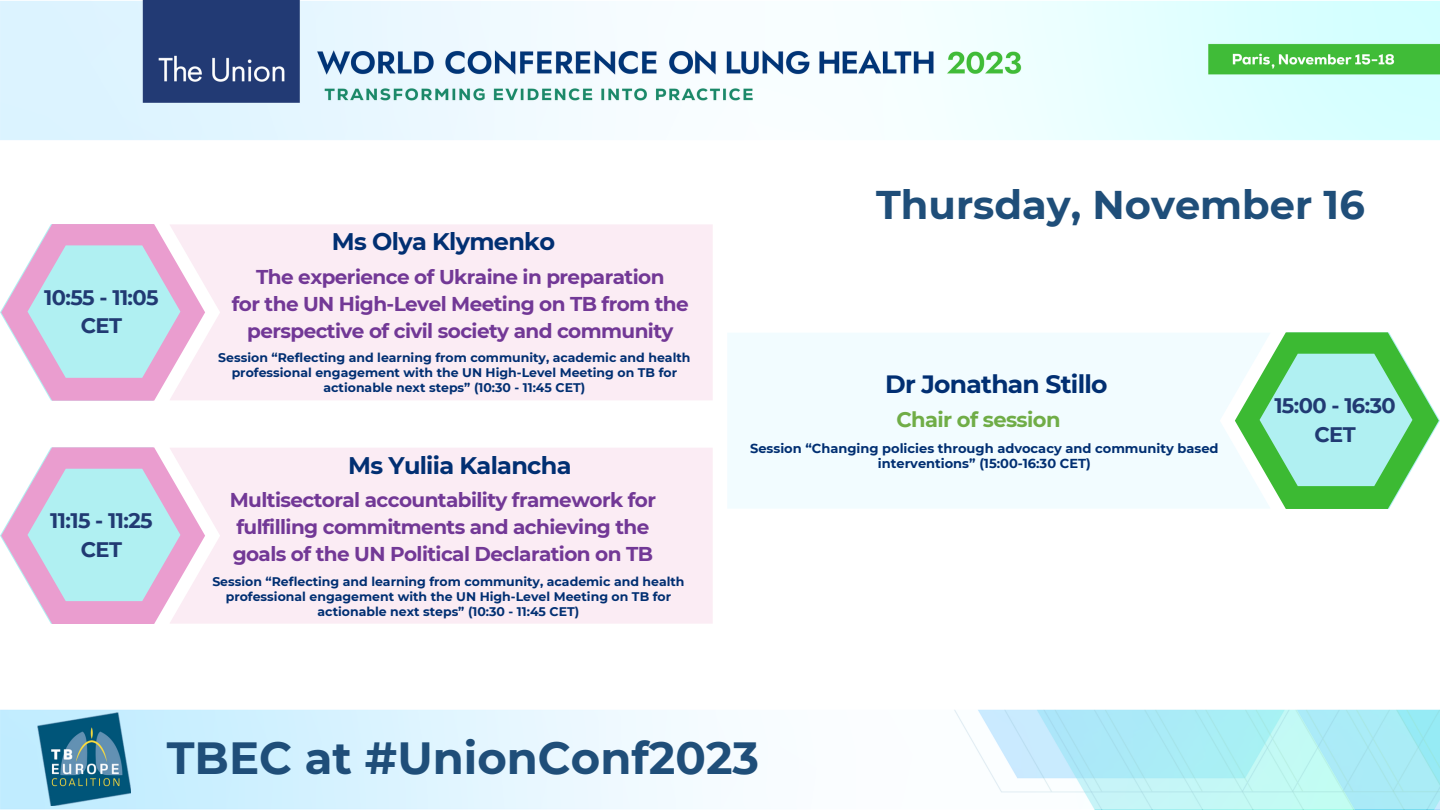
<style>
.page{position:relative;width:1440px;height:810px;background:#fff}
.page>*{position:absolute;margin:0;border:0;box-sizing:border-box;transform-origin:0 0}
.t1{font:700 45px "Montserrat";color:#1f4e79}
.t2{font:700 40px "Montserrat";color:#1f4e79}
.t3{font:700 25px "Montserrat";letter-spacing:-.03em;color:#012f72}
.t4{font:700 24px "Montserrat";letter-spacing:-.03em;color:#012f72}
.t5{font:700 21px "Montserrat";letter-spacing:-.03em;color:#213a73}
.t6{font:700 21px "Montserrat";letter-spacing:-.03em;color:#70ad47}
.t7{font:700 20px/27px "Montserrat";letter-spacing:-.03em;color:#723896}
.t8{font:700 13px/15px "Montserrat";color:#012f72;text-align:center}
.t9{font:700 12.5px/15px "Montserrat";color:#012f72;text-align:center}
</style>
<div class="page">
<img style="left:0;top:0;width:1440px;height:810px">
<div style="left:205px;top:224px;width:508px;height:176px;background:#fbecf4"></div>
<svg style="left:0;top:224px;width:205px;height:177px"></svg>
<div style="left:727px;top:333px;width:508px;height:176px;background:#f2fcff"></div>
<svg style="left:1235px;top:332px;width:205px;height:177px"></svg>
<img style="left:38px;top:712px;width:92px;height:94px">
<div style="left:205px;top:448px;width:508px;height:176px;background:#fbecf4"></div>
<svg style="left:0;top:447px;width:205px;height:177px"></svg>
<p class="t5" style="left:44px;top:284px;width:116px">10:55 - 11:05</p>
<p class="t5" style="left:81px;top:313px;width:43px">CET</p>
<p class="t5" style="left:50px;top:508px;width:104px">11:15 - 11:25</p>
<p class="t5" style="left:81px;top:536px;width:43px">CET</p>
<p class="t4" style="left:332px;top:227px;width:225px">Ms Olya Klymenko</p>
<p class="t7" style="left:256px;top:263px;width:410px">The experience of Ukraine in preparation</p>
<p class="t7" style="left:232px;top:290px;width:458px;text-align:center">for the UN High-Level Meeting on TB from the perspective of civil society and community</p>
<p class="t9" style="left:218px;top:351px;width:474px">Session “Reflecting and learning from community, academic and health professional engagement with the UN High-Level Meeting on TB for actionable next steps” (10:30 - 11:45 CET)</p>
<p class="t4" style="left:348px;top:451px;width:225px">Ms Yuliia Kalancha</p>
<p class="t7" style="left:230px;top:486px;width:428px">Multisectoral accountability framework for fulfilling commitments and achieving the goals of the UN Political Declaration on TB</p>
<p class="t9" style="left:212px;top:574px;width:474px">Session “Reflecting and learning from community, academic and health professional engagement with the UN High-Level Meeting on TB for actionable next steps” (10:30 - 11:45 CET)</p>
<p class="t2" style="left:876px;top:180px;width:490px">Thursday, November 16</p>
<p class="t3" style="left:885px;top:368px;width:224px">Dr Jonathan Stillo</p>
<p class="t6" style="left:896px;top:407px;width:166px">Chair of session</p>
<p class="t8" style="left:750px;top:440px;width:470px">Session “Changing policies through advocacy and community based interventions” (15:00-16:30 CET)</p>
<p class="t5" style="left:1274px;top:393px;width:123px">15:00 - 16:30</p>
<p class="t5" style="left:1314px;top:421px;width:43px">CET</p>
<p class="t1" style="left:167px;top:731px;width:594px">TBEC at #UnionConf2023</p>
</div>
